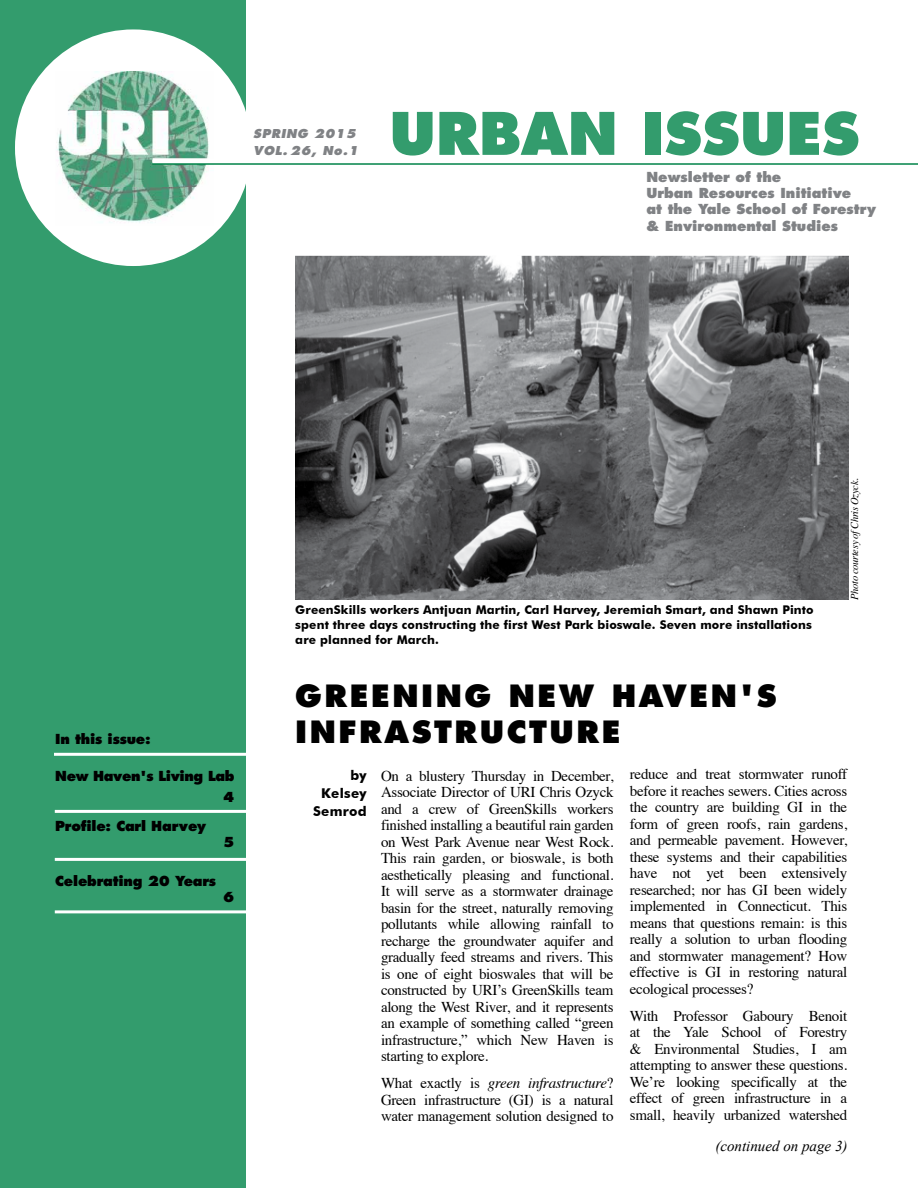
<style>
.page{position:relative;width:918px;height:1188px;background:#fff}
.page>*{position:absolute;margin:0;border:0;box-sizing:border-box;transform-origin:0 0}
.t1{font:800 57px "Futura";color:#339c6d}
.t2{font:800 30px "Futura";letter-spacing:.085em;color:#000}
.t3{font:15px/16.5px "Times";letter-spacing:-.02em;color:#000;text-align:justify}
.t4{font:italic 15px "Times New Roman";color:#000}
.t5{font:800 13.5px/16.2px "Futura";color:#808285}
.t6{font:800 13.5px/21px "Futura";letter-spacing:-.015em;color:#000;text-align:right}
.t7{font:700 13.5px/18px "Futura BT";letter-spacing:.02em;color:#000;text-align:right}
.t8{font:700 12px/15px "Futura BT";letter-spacing:.01em;color:#000}
.t9{font:italic 800 12px/16.8px "Futura";color:#808285}
.t10{font:italic 10.5px "Times";letter-spacing:-.03em;color:#000}
.s1{font-style:italic}
</style>
<div class="page">
<div style="left:0;top:0;width:246px;height:1188px;background:#339c6d"></div>
<div style="left:15px;top:29px;width:237px;height:237px;border:45px solid #fff;border-radius:50%"></div>
<img style="left:55px;top:63px;width:158px;height:166px">
<hr style="left:153px;top:158px;width:765px;height:3px;background:#fff">
<hr style="left:152px;top:162px;width:766px;height:3px;background:#008348">
<hr style="left:152px;top:160px;width:766px;height:3px;background:#fff">
<img style="left:295px;top:255px;width:554px;height:345px">
<hr style="left:55px;top:810px;width:204px;height:3px;background:#fff">
<hr style="left:54px;top:753px;width:200px;height:3px;background:#fff">
<hr style="left:55px;top:858px;width:197px;height:3px;background:#fff">
<hr style="left:55px;top:910px;width:197px;height:3px;background:#fff">
<p class="t9" style="left:253px;top:125px;width:107px">SPRING 2015<br>VOL. 26, N</p>
<p class="t9" style="left:334px;top:142px;width:29px">o.1</p>
<h1 class="t1" style="left:389px;top:97px;width:472px">URBAN ISSUES</h1>
<p class="t5" style="left:646px;top:169px;width:231px">Newsletter of the<br>Urban Resources Initiative<br>at the Yale School of Forestry &amp; Environmental Studies</p>
<p class="t6" style="left:55px;top:728px;width:97px">In this issue:</p>
<p class="t6" style="left:55px;top:766px;width:181px">New Haven's Living Lab<br>4</p>
<p class="t6" style="left:55px;top:815px;width:152px">Profile: Carl Harvey</p>
<p class="t6" style="left:223px;top:831px;width:13px">5</p>
<p class="t6" style="left:55px;top:870px;width:162px">Celebrating 20 Years</p>
<p class="t6" style="left:223px;top:886px;width:13px">6</p>
<p class="t8" style="left:295px;top:603px;width:520px">GreenSkills workers Antjuan Martin, Carl Harvey, Jeremiah Smart, and Shawn Pinto spent three days constructing the first West Park bioswale. Seven more installations are planned for March.</p>
<h2 class="t2" style="left:295px;top:677px;width:483px">GREENING NEW HAVEN'S</h2>
<h2 class="t2" style="left:295px;top:713px;width:327px">INFRASTRUCTURE</h2>
<p class="t10" style="left:846px;top:600px;width:123px;rotate:-90deg">Photo courtesy ofChris Ozyck.</p>
<p class="t7" style="left:313px;top:766px;width:55px">by<br>Kelsey<br>Semrod</p>
<p class="t3" style="left:381px;top:766px;width:234px">On a blustery Thursday in December, Associate Director of URI Chris Ozyck and a crew of GreenSkills workers finished installing a beautiful rain garden on West Park Avenue near West Rock.<br>This rain garden, or bioswale, is both aesthetically pleasing and functional.<br>It will serve as a stormwater drainage basin for the street, naturally removing pollutants while allowing rainfall to recharge the groundwater aquifer and gradually feed streams and rivers. This is one of eight bioswales that will be constructed by URI’s GreenSkills team along the West River, and it represents an example of something called “green infrastructure,” which New Haven is starting to explore.</p>
<p class="t3" style="left:381px;top:1073px;width:234px">What exactly is <span class="s1">green infrastructure</span>?<br>Green infrastructure (GI) is a natural water management solution designed to</p>
<p class="t3" style="left:630px;top:764px;width:219px">reduce and treat stormwater runoff before it reaches sewers. Cities across the country are building GI in the form of green roofs, rain gardens, and permeable pavement. However, these systems and their capabilities have not yet been extensively researched; nor has GI been widely implemented in Connecticut. This means that questions remain: is this really a solution to urban flooding and stormwater management? How effective is GI in restoring natural ecological processes?</p>
<p class="t3" style="left:630px;top:1006px;width:219px">With Professor Gaboury Benoit at the Yale School of Forestry &amp; Environmental Studies, I am attempting to answer these questions.<br>We’re looking specifically at the effect of green infrastructure in a small, heavily urbanized watershed</p>
<p class="t4" style="left:716px;top:1136px;width:134px">(continued on page 3)</p>
</div>
